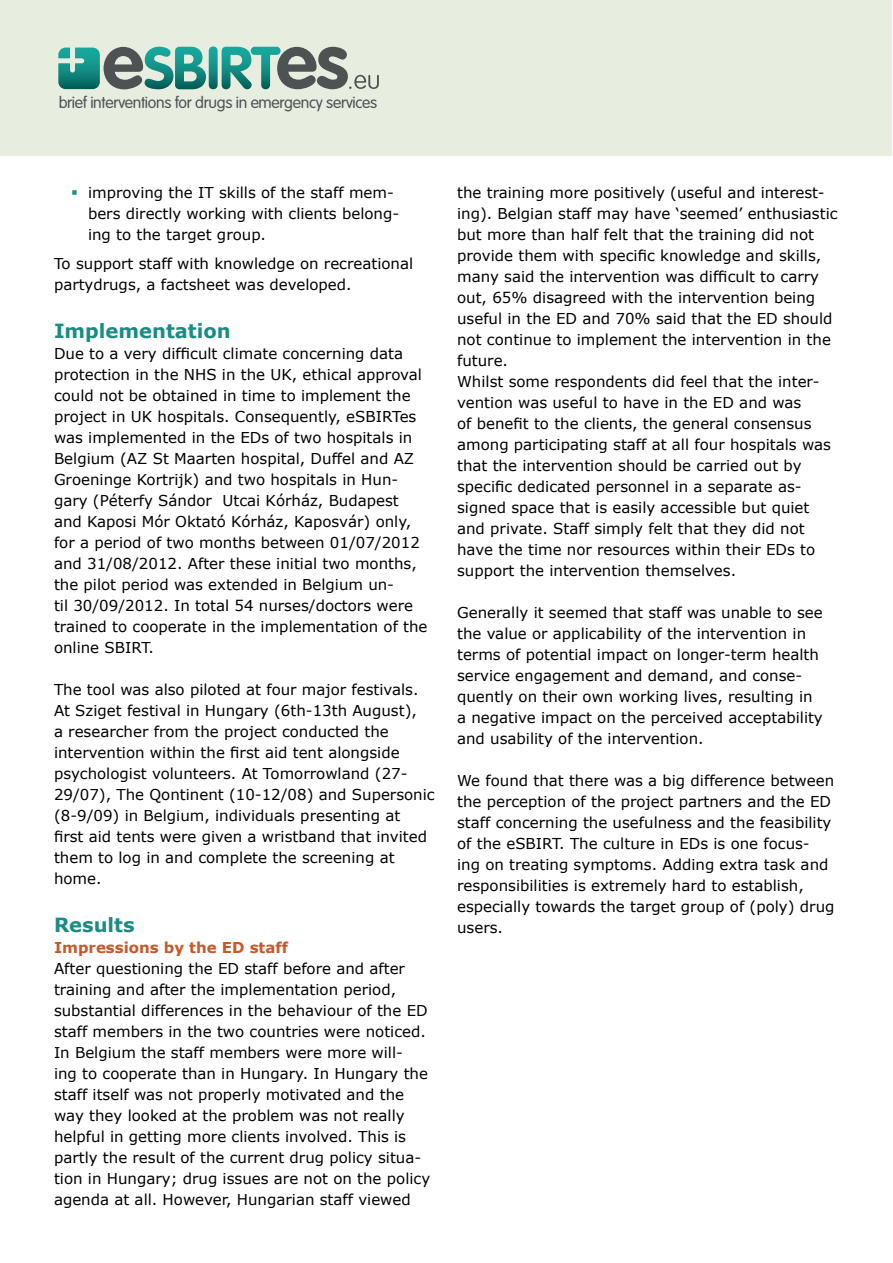
<style>
.page{position:relative;width:893px;height:1263px;background:#fff}
.page>*{position:absolute;margin:0;border:0;box-sizing:border-box;transform-origin:0 0}
.t1{font:700 19.5px "Verdana";color:#198c83}
.t2{font:300 15.9px "VAG Rounded Std";letter-spacing:-.02em;color:#4e5253}
.Bullets{font:15px/21px "Verdana";color:#000}
.t3{font:700 15px "Verdana";color:#c75928}
</style>
<div class="page">
<div style="left:1px;top:0;width:891px;height:156px;background:#e7eedf"></div>
<svg style="left:58px;top:47px;width:148px;height:42px"></svg>
<svg style="left:209px;top:46px;width:9px;height:43px"></svg>
<svg style="left:222px;top:47px;width:157px;height:42px"></svg>
<p class="t2" style="left:59px;top:94px;width:320px">brief interventions for drugs in emergency services</p>
<p class="Bullets" style="left:88px;top:182px;width:313px">improving the IT skills of the staff mem&shy;bers directly working with clients belong&shy;ing to the target group.</p>
<p class="Bullets" style="left:54px;top:253px;width:361px">To support staff with knowledge on recreational partydrugs, a factsheet was developed.</p>
<p class="t1" style="left:54px;top:318px;width:178px">Implementation</p>
<p class="Bullets" style="left:54px;top:343px;width:375px">Due to a very difficult climate concerning data protection in the NHS in the UK, ethical approval could not be obtained in time to implement the project in UK hospitals. Consequently, eSBIRTes was implemented in the EDs of two hospitals in Belgium (AZ St Maarten hospital, Duffel and AZ Groeninge Kortrijk) and two hospitals in Hun&shy;gary (Péterfy Sándor Utcai Kórház, Budapest and Kaposi Mór Oktató Kórház, Kaposvár) only, for a period of two months between 01/07/2012 and 31/08/2012. After these initial two months, the pilot period was extended in Belgium un-<br>til 30/09/2012. In total 54 nurses/doctors were trained to cooperate in the implementation of the online SBIRT.</p>
<p class="Bullets" style="left:54px;top:679px;width:382px">The tool was also piloted at four major festivals.<br>At Sziget festival in Hungary (6th-13th August),<br>a researcher from the project conducted the intervention within the first aid tent alongside psychologist volunteers. At Tomorrowland (27- 29/07), The Qontinent (10-12/08) and Supersonic (8-9/09) in Belgium, individuals presenting at<br>first aid tents were given a wristband that invited them to log in and complete the screening at home.</p>
<p class="t1" style="left:54px;top:912px;width:82px">Results</p>
<p class="t3" style="left:54px;top:938px;width:236px">Impressions by the ED staff</p>
<p class="Bullets" style="left:54px;top:958px;width:378px">After questioning the ED staff before and after training and after the implementation period, substantial differences in the behaviour of the ED staff members in the two countries were noticed.<br>In Belgium the staff members were more will-<br>ing to cooperate than in Hungary. In Hungary the staff itself was not properly motivated and the way they looked at the problem was not really helpful in getting more clients involved. This is partly the result of the current drug policy situa&shy;tion in Hungary; drug issues are not on the policy agenda at all. However, Hungarian staff viewed</p>
<p class="Bullets" style="left:457px;top:182px;width:382px">the training more positively (useful and interest&shy;ing). Belgian staff may have ‘seemed’ enthusiastic but more than half felt that the training did not provide them with specific knowledge and skills, many said the intervention was difficult to carry out, 65% disagreed with the intervention being useful in the ED and 70% said that the ED should not continue to implement the intervention in the future.</p>
<p class="Bullets" style="left:457px;top:371px;width:375px">Whilst some respondents did feel that the inter&shy;vention was useful to have in the ED and was<br>of benefit to the clients, the general consensus among participating staff at all four hospitals was that the intervention should be carried out by specific dedicated personnel in a separate as&shy;signed space that is easily accessible but quiet and private. Staff simply felt that they did not have the time nor resources within their EDs to support the intervention themselves.</p>
<p class="Bullets" style="left:457px;top:602px;width:367px">Generally it seemed that staff was unable to see the value or applicability of the intervention in terms of potential impact on longer-term health service engagement and demand, and conse&shy;quently on their own working lives, resulting in a negative impact on the perceived acceptability and usability of the intervention.</p>
<p class="Bullets" style="left:457px;top:770px;width:379px">We found that there was a big difference between the perception of the project partners and the ED staff concerning the usefulness and the feasibility of the eSBIRT. The culture in EDs is one focus&shy;ing on treating symptoms. Adding extra task and responsibilities is extremely hard to establish, especially towards the target group of (poly) drug users.</p>
</div>
